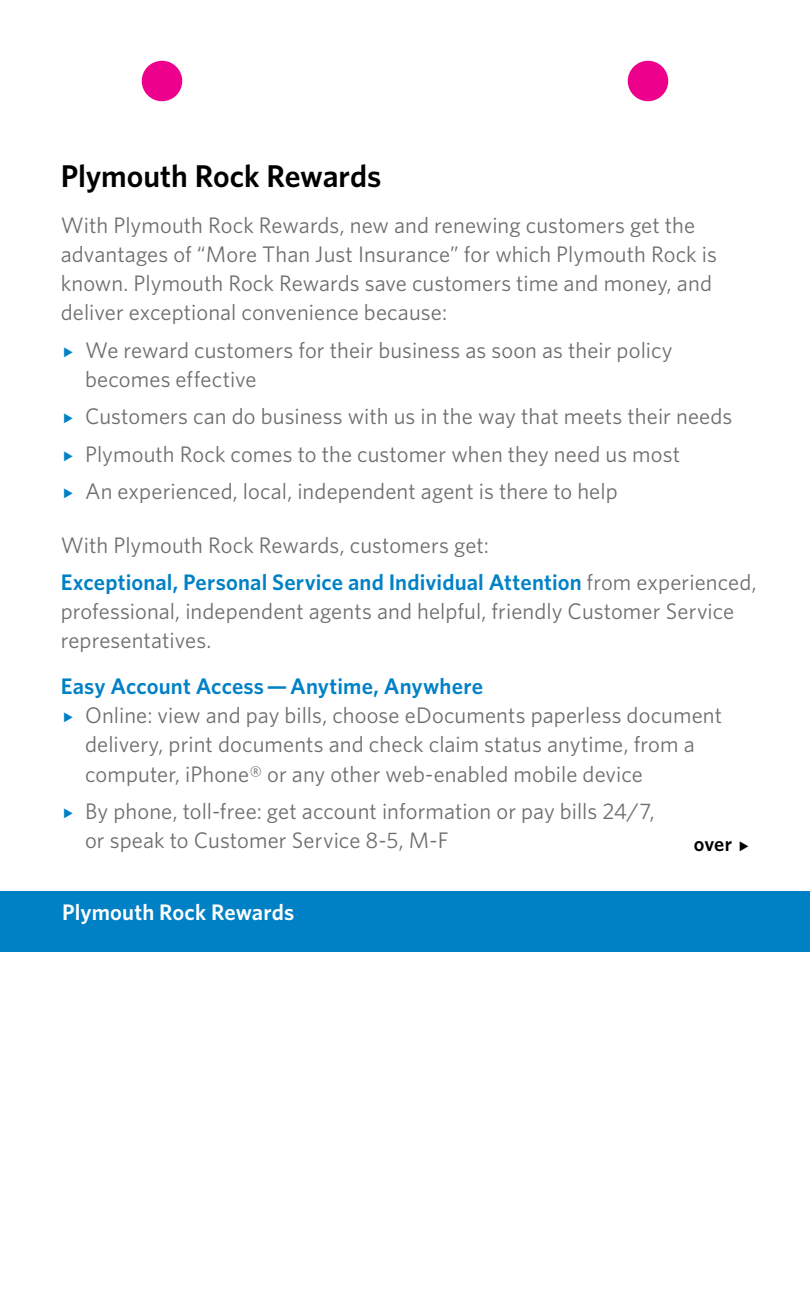
<style>
.page{position:relative;width:810px;height:1296px;background:#fff}
.page>*{position:absolute;margin:0;border:0;box-sizing:border-box;transform-origin:0 0}
.t1{font:600 31.5px "Whitney";color:#000}
.t2{font:22.5px/29.2px "Whitney";letter-spacing:.005em;color:#6d6e71}
.t3{font:600 22.5px "Whitney";letter-spacing:.005em;color:#0081c6}
.t4{font:600 22.5px "Whitney";letter-spacing:.005em;color:#fff}
.t5{font:600 20.25px "Whitney";color:#000}
.s1{font-weight:600;color:#0081c6}
</style>
<div class="page">
<div style="left:142px;top:61px;width:40px;height:40px;background:#ec008c;border-radius:50%"></div>
<div style="left:628px;top:61px;width:40px;height:40px;background:#ec008c;border-radius:50%"></div>
<div style="left:0;top:891px;width:810px;height:61px;background:#0081c6"></div>
<h1 class="t1" style="left:61px;top:157px;width:322px">Plymouth Rock Rewards</h1>
<p class="t2" style="left:61px;top:210px;width:658px">With Plymouth Rock Rewards, new and renewing customers get the advantages of “More Than Just Insurance” for which Plymouth Rock is known. Plymouth Rock Rewards save customers time and money, and deliver exceptional convenience because:</p>
<p class="t2" style="left:85px;top:335px;width:589px">We reward customers for their business as soon as their policy becomes effective</p>
<p class="t2" style="left:85px;top:397px;width:649px;line-height:37.4px">Customers can do business with us in the way that meets their needs<br>Plymouth Rock comes to the customer when they need us most<br>An experienced, local, independent agent is there to help</p>
<p class="t2" style="left:61px;top:526px;width:698px;line-height:37.4px">With Plymouth Rock Rewards, customers get:<br><span class="s1">Exceptional, Personal Service and Individual Attention</span> from experienced,</p>
<p class="t2" style="left:61px;top:596px;width:675px">professional, independent agents and helpful, friendly Customer Service representatives.</p>
<p class="t3" style="left:61px;top:672px;width:424px">Easy Account Access—Anytime, Anywhere</p>
<p class="t2" style="left:85px;top:700px;width:639px">Online: view and pay bills, choose eDocuments paperless document delivery, print documents and check claim status anytime, from a computer, iPhone® or any other web-enabled mobile device</p>
<p class="t2" style="left:85px;top:796px;width:571px">By phone, toll-free: get account information or pay bills 24/7, or speak to Customer Service 8-5, M-F</p>
<p class="t5" style="left:694px;top:831px;width:40px">over</p>
<p class="t4" style="left:62px;top:899px;width:234px">Plymouth Rock Rewards</p>
</div>
